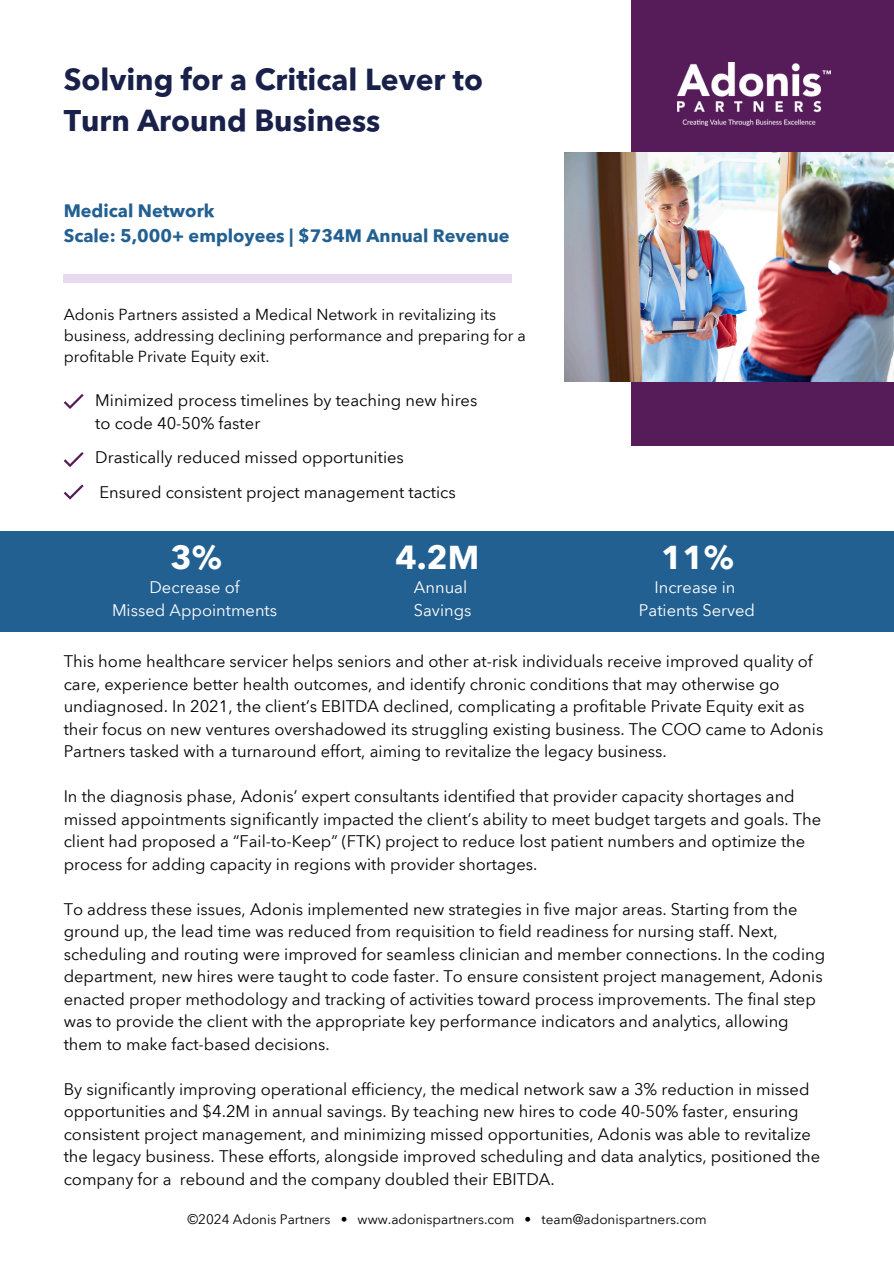
<style>
.page{position:relative;width:894px;height:1264px;background:#fff}
.page>*{position:absolute;margin:0;border:0;box-sizing:border-box;transform-origin:0 0}
.t1{font:700 33px "Avenir Next Arabic";color:#fff}
.t2{font:700 30px/41.7px "Avenir Next Arabic";color:#19204a}
.t3{font:700 18px/24.8px "Avenir Next Arabic";color:#236092}
.t4{font:16.5px/22.5px "Avenir Next Arabic";color:#000}
.t5{font:16.5px/22.5px "Avenir Next Arabic";color:#fff;text-align:center}
.t6{font:15.75px/21.3px "Avenir Next Arabic";color:#000}
.t7{font:13.5px "Avenir Next Arabic";color:#000}
</style>
<div class="page">
<div style="left:631px;top:0;width:262px;height:445px;background:#561c59"></div>
<div style="left:0;top:531px;width:893px;height:100px;background:#236092"></div>
<svg style="left:64px;top:394px;width:20px;height:15px"></svg>
<svg style="left:64px;top:452px;width:20px;height:15px"></svg>
<svg style="left:64px;top:484px;width:20px;height:15px"></svg>
<img style="left:677px;top:62px;width:153px;height:63px">
<img style="left:564px;top:153px;width:329px;height:228px">
<h5 class="t2" style="left:64px;top:58px;width:421px">Solving for a Critical Lever to<br>Turn Around Business</h5>
<h4 class="t3" style="left:64px;top:199px;width:447px">Medical Network<br>Scale: 5,000+ employees | $734M Annual Revenue</h4>
<p class="t6" style="left:64px;top:303px;width:463px">Adonis Partners assisted a Medical Network in revitalizing its business, addressing declining performance and preparing for a profitable Private Equity exit.</p>
<p class="t4" style="left:95px;top:389px;width:383px">Minimized process timelines by teaching new hires to code 40-50% faster</p>
<p class="t4" style="left:95px;top:446px;width:310px">Drastically reduced missed opportunities</p>
<h4 class="t4" style="left:99px;top:481px;width:358px">Ensured consistent project management tactics</h4>
<h4 class="t1" style="left:170px;top:538px;width:53px">3%</h4>
<h4 class="t1" style="left:395px;top:538px;width:86px">4.2M</h4>
<h4 class="t1" style="left:661px;top:538px;width:74px">11%</h4>
<p class="t5" style="left:638px;top:576px;width:118px">Increase in<br>Patients Served</p>
<p class="t5" style="left:112px;top:576px;width:167px">Decrease of<br>Missed Appointments</p>
<p class="t5" style="left:414px;top:576px;width:59px;text-align:left">Annual<br>Savings</p>
<h1 class="t4" style="left:64px;top:650px;width:761px">This home healthcare servicer helps seniors and other at-risk individuals receive improved quality of care, experience better health outcomes, and identify chronic conditions that may otherwise go undiagnosed. In 2021, the client’s EBITDA declined, complicating a profitable Private Equity exit as their focus on new ventures overshadowed its struggling existing business. The COO came to Adonis Partners tasked with a turnaround effort, aiming to revitalize the legacy business.</h1>
<h4 class="t4" style="left:64px;top:785px;width:759px">In the diagnosis phase, Adonis’ expert consultants identified that provider capacity shortages and missed appointments significantly impacted the client’s ability to meet budget targets and goals. The client had proposed a “Fail-to-Keep” (FTK) project to reduce lost patient numbers and optimize the process for adding capacity in regions with provider shortages.</h4>
<h4 class="t4" style="left:64px;top:897px;width:762px">To address these issues, Adonis implemented new strategies in five major areas. Starting from the ground up, the lead time was reduced from requisition to field readiness for nursing staff. Next, scheduling and routing were improved for seamless clinician and member connections. In the coding department, new hires were taught to code faster. To ensure consistent project management, Adonis enacted proper methodology and tracking of activities toward process improvements. The final step was to provide the client with the appropriate key performance indicators and analytics, allowing them to make fact-based decisions.</h4>
<h4 class="t4" style="left:64px;top:1077px;width:758px">By significantly improving operational efficiency, the medical network saw a 3% reduction in missed opportunities and $4.2M in annual savings. By teaching new hires to code 40-50% faster, ensuring consistent project management, and minimizing missed opportunities, Adonis was able to revitalize the legacy business. These efforts, alongside improved scheduling and data analytics, positioned the company for a rebound and the company doubled their EBITDA.</h4>
<h4 class="t7" style="left:187px;top:1210px;width:520px">©2024 Adonis Partners • www.adonispartners.com • team@adonispartners.com</h4>
</div>
